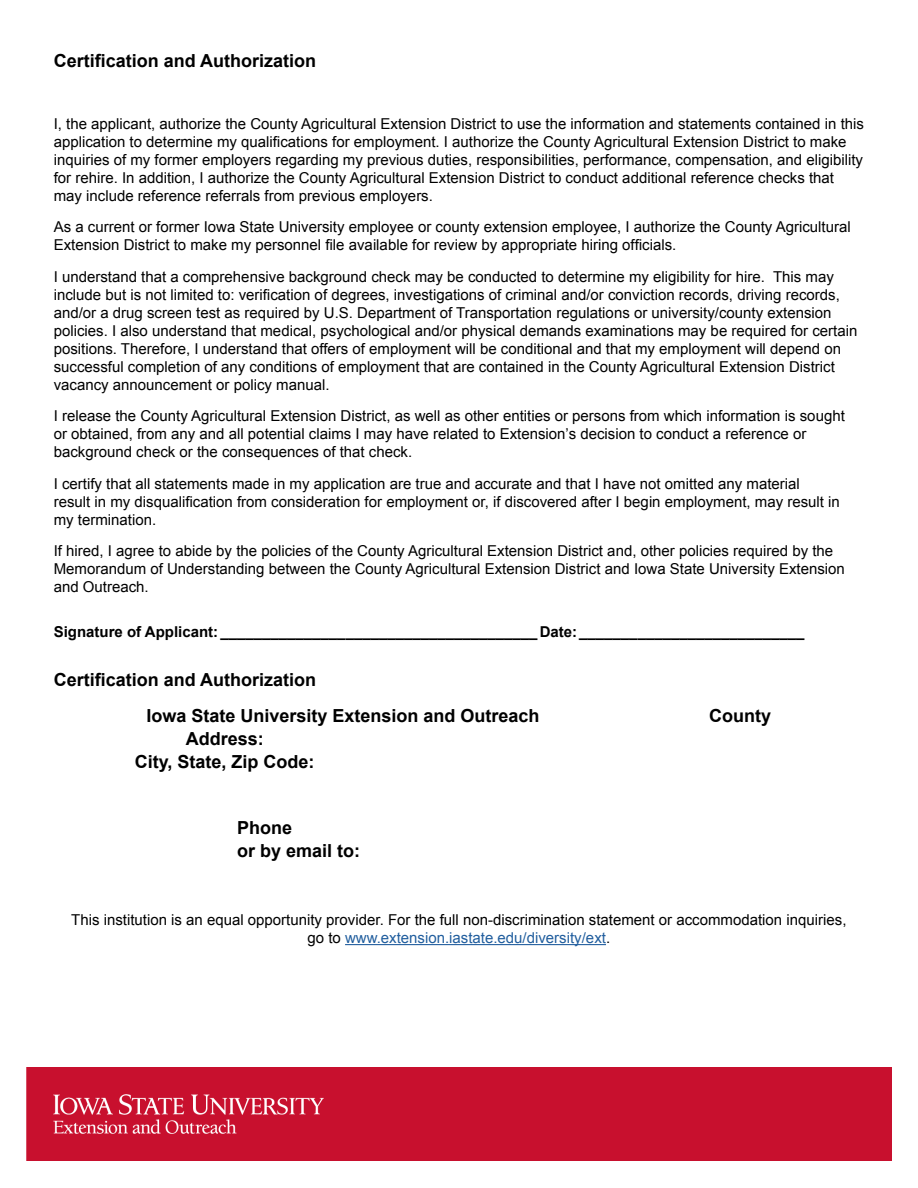
<style>
.page{position:relative;width:918px;height:1188px;background:#fff}
.page>*{position:absolute;margin:0;border:0;box-sizing:border-box;transform-origin:0 0}
.t1{font:700 18px "Arial";color:#000}
.t2{font:15px/18px "Arial";color:#000}
.t3{font:700 15px "Arial";color:#000}
.s1{color:#215e9e}
</style>
<div class="page">
<hr style="left:345px;top:944px;width:261px;height:1px;background:#215e9e">
<div style="left:27px;top:1067px;width:864px;height:93px;background:#c8102e"></div>
<h2 class="t1" style="left:54px;top:49px;width:264px">Certification and Authorization</h2>
<p class="t2" style="left:54px;top:115px;width:812px">I, the applicant, authorize the County Agricultural Extension District to use the information and statements contained in this application to determine my qualifications for employment. I authorize the County Agricultural Extension District to make inquiries of my former employers regarding my previous duties, responsibilities, performance, compensation, and eligibility for rehire. In addition, I authorize the County Agricultural Extension District to conduct additional reference checks that may include reference referrals from previous employers.</p>
<p class="t2" style="left:54px;top:218px;width:799px">As a current or former Iowa State University employee or county extension employee, I authorize the County Agricultural<br>Extension District to make my personnel file available for review by appropriate hiring officials.</p>
<p class="t2" style="left:54px;top:268px;width:805px">I understand that a comprehensive background check may be conducted to determine my eligibility for hire. This may include but is not limited to: verification of degrees, investigations of criminal and/or conviction records, driving records, and/or a drug screen test as required by U.S. Department of Transportation regulations or university/county extension policies. I also understand that medical, psychological and/or physical demands examinations may be required for certain positions. Therefore, I understand that offers of employment will be conditional and that my employment will depend on successful completion of any conditions of employment that are contained in the County Agricultural Extension District vacancy announcement or policy manual.</p>
<p class="t2" style="left:54px;top:407px;width:793px">I release the County Agricultural Extension District, as well as other entities or persons from which information is sought or obtained, from any and all potential claims I may have related to Extension’s decision to conduct a reference or background check or the consequences of that check.</p>
<p class="t2" style="left:54px;top:475px;width:788px">I certify that all statements made in my application are true and accurate and that I have not omitted any material result in my disqualification from consideration for employment or, if discovered after I begin employment, may result in my termination.</p>
<p class="t2" style="left:54px;top:542px;width:793px">If hired, I agree to abide by the policies of the County Agricultural Extension District and, other policies required by the<br>Memorandum of Understanding between the County Agricultural Extension District and Iowa State University Extension and Outreach.</p>
<p class="t3" style="left:54px;top:622px;width:752px">Signature of Applicant: ______________________________________ Date:___________________________</p>
<h2 class="t1" style="left:54px;top:668px;width:264px">Certification and Authorization</h2>
<p class="t1" style="left:147px;top:704px;width:395px">Iowa State University Extension and Outreach</p>
<p class="t1" style="left:709px;top:704px;width:63px">County</p>
<p class="t1" style="left:186px;top:727px;width:80px">Address:</p>
<p class="t1" style="left:135px;top:749px;width:181px">City, State, Zip Code:</p>
<p class="t1" style="left:237px;top:816px;width:57px">Phone</p>
<p class="t1" style="left:237px;top:838px;width:125px">or by email to:</p>
<p class="t2" style="left:71px;top:911px;width:777px;text-align:center">This institution is an equal opportunity provider. For the full non-discrimination statement or accommodation inquiries, go to <span class="s1">www.extension.iastate.edu/diversity/ext</span>.</p>
</div>
